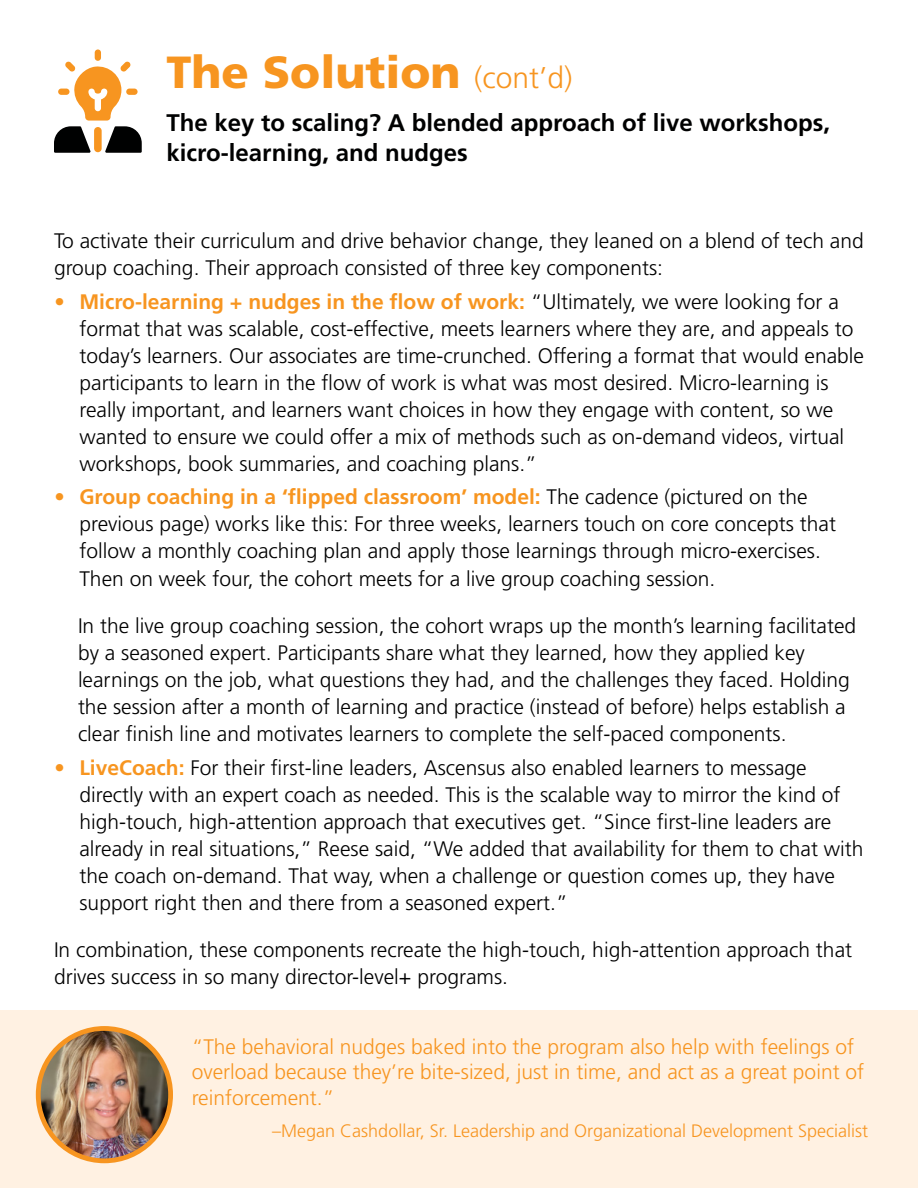
<style>
.page{position:relative;width:918px;height:1188px;background:#fff}
.page>*{position:absolute;margin:0;border:0;box-sizing:border-box;transform-origin:0 0}
.t1{font:900 45px "Frutiger LT Std";color:#f79520}
.t2{font:700 24px/30px "Frutiger LT Std";color:#000101}
.t3{font:300 21px/27px "Frutiger LT Std";color:#000}
.t4{font:300 21px/25.5px "Frutiger LT Std";color:#f79520}
.t5{font:300 18px "Frutiger LT Std";color:#f79520}
.s1{font-weight:300;font-size:30px}
.s2{font-style:italic;color:#f79520}
.s3{font-weight:700;color:#f79520}
</style>
<div class="page">
<svg style="left:54px;top:49px;width:88px;height:104px"></svg>
<div style="left:0;top:1011px;width:918px;height:177px;background:#fff1e2"></div>
<img style="left:38px;top:1028px;width:133px;height:133px;border-radius:66px">
<div style="left:36px;top:1026px;width:137px;height:137px;border:5px solid #f79520;border-radius:50%"></div>
<h1 class="t1" style="left:166px;top:45px;width:408px">The Solution <span class="s1">(cont’d)</span></h1>
<p class="t2" style="left:166px;top:108px;width:665px">The key to scaling? A blended approach of live workshops, kicro-learning, and nudges</p>
<p class="t3" style="left:54px;top:228px;width:811px">To activate their curriculum and drive behavior change, they leaned on a blend of tech and group coaching. Their approach consisted of three key components:</p>
<p class="t3" style="left:79px;top:288px;width:786px;text-indent:-25px"><span class="s2">•</span> <span class="s3">Micro-learning + nudges in the flow of work:</span> “Ultimately, we were looking for a format that was scalable, cost-effective, meets learners where they are, and appeals to today’s learners. Our associates are time-crunched. Offering a format that would enable participants to learn in the flow of work is what was most desired. Micro-learning is really important, and learners want choices in how they engage with content, so we wanted to ensure we could offer a mix of methods such as on-demand videos, virtual workshops, book summaries, and coaching plans.”</p>
<p class="t3" style="left:79px;top:484px;width:758px;text-indent:-25px"><span class="s2">•</span> <span class="s3">Group coaching in a ‘flipped classroom’ model:</span> The cadence (pictured on the previous page) works like this: For three weeks, learners touch on core concepts that follow a monthly coaching plan and apply those learnings through micro-exercises.<br>Then on week four, the cohort meets for a live group coaching session.</p>
<p class="t3" style="left:78px;top:612px;width:780px">In the live group coaching session, the cohort wraps up the month’s learning facilitated by a seasoned expert. Participants share what they learned, how they applied key learnings on the job, what questions they had, and the challenges they faced. Holding the session after a month of learning and practice (instead of before) helps establish a clear finish line and motivates learners to complete the self-paced components.</p>
<p class="t3" style="left:79px;top:754px;width:786px;text-indent:-25px"><span class="s2">•</span> <span class="s3">LiveCoach:</span> For their first-line leaders, Ascensus also enabled learners to message directly with an expert coach as needed. This is the scalable way to mirror the kind of high-touch, high-attention approach that executives get. “Since first-line leaders are already in real situations,” Reese said, “We added that availability for them to chat with the coach on-demand. That way, when a challenge or question comes up, they have support right then and there from a seasoned expert.”</p>
<p class="t3" style="left:54px;top:936px;width:800px">In combination, these components recreate the high-touch, high-attention approach that drives success in so many director-level+ programs.</p>
<p class="t4" style="left:192px;top:1034px;width:674px">“The behavioral nudges baked into the program also help with feelings of overload because they’re bite-sized, just in time, and act as a great point of reinforcement.”</p>
<p class="t5" style="left:272px;top:1120px;width:597px">–Megan Cashdollar, Sr. Leadership and Organizational Development Specialist</p>
</div>
